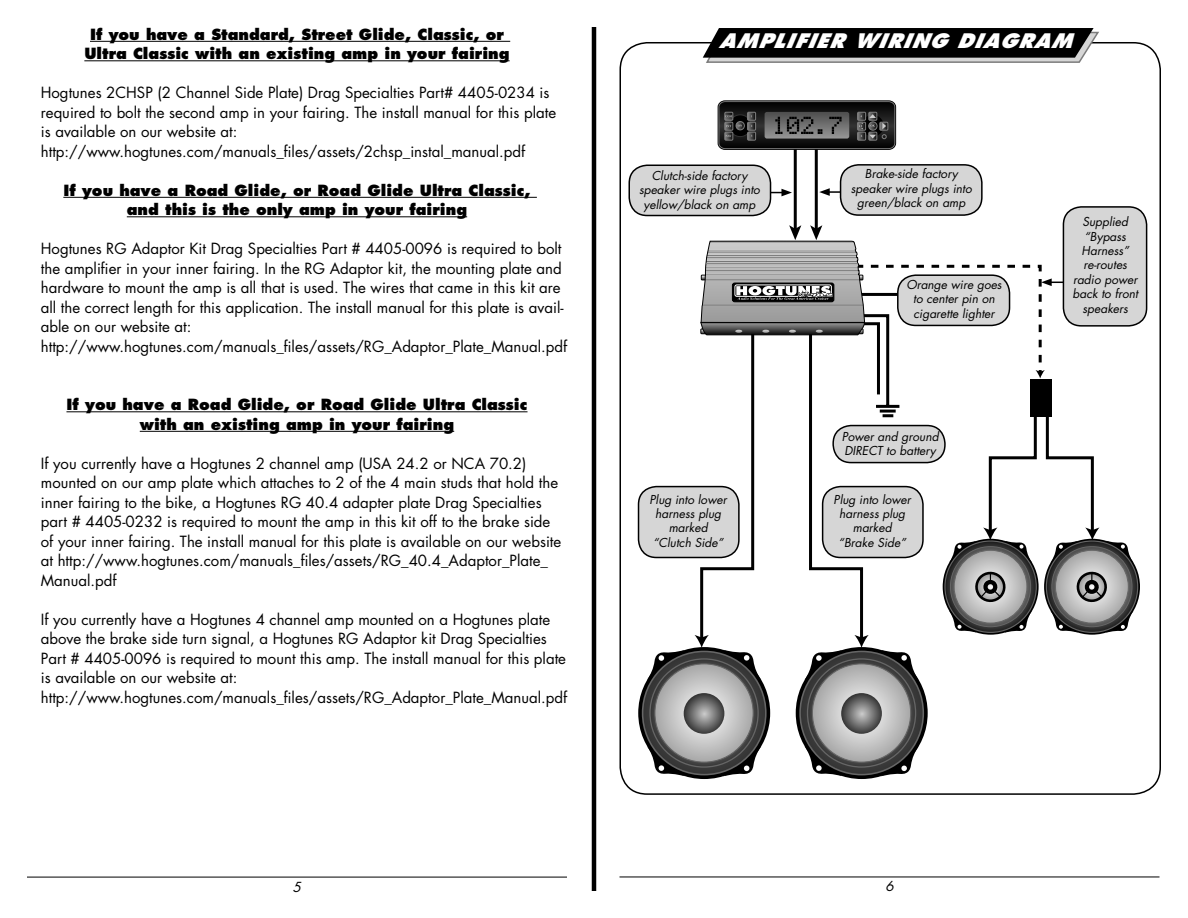
<style>
.page{position:relative;width:1188px;height:918px;background:#fff}
.page>*{position:absolute;margin:0;border:0;box-sizing:border-box;transform-origin:0 0}
.t1{font:italic 800 19.5px "Futura";letter-spacing:.05em;color:#fff}
.t2{font:15px/19.5px "Futura";color:#000}
.t3{font:800 15px/19.5px "Futura";color:#000;text-align:center}
.t4{font:italic 13.5px "Futura";color:#000}
.t5{font:italic 12px/14.4px "Futura";color:#000;text-align:center}
</style>
<div class="page">
<hr style="left:592px;top:27px;width:4px;height:864px;background:#000">
<hr style="left:27px;top:877px;width:540px;height:1px;background:#000">
<hr style="left:90px;top:41px;width:420px;height:1px;background:#000">
<hr style="left:84px;top:60px;width:426px;height:1px;background:#000">
<hr style="left:63px;top:197px;width:474px;height:1px;background:#000">
<hr style="left:127px;top:216px;width:340px;height:1px;background:#000">
<hr style="left:66px;top:411px;width:462px;height:1px;background:#000">
<hr style="left:140px;top:431px;width:314px;height:1px;background:#000">
<svg style="left:619px;top:42px;width:542px;height:752px"></svg>
<svg style="left:703px;top:28px;width:398px;height:36px;background:#2f2f2f"></svg>
<hr style="left:620px;top:877px;width:540px;height:1px;background:#000">
<svg style="left:628px;top:112px;width:520px;height:568px"></svg>
<p class="t3" style="left:84px;top:24px;width:427px">If you have a Standard, Street Glide, Classic, or<br>Ultra Classic with an existing amp in your fairing</p>
<p class="t2" style="left:41px;top:83px;width:517px">Hogtunes 2CHSP (2 Channel Side Plate) Drag Specialties Part# 4405-0234 is required to bolt the second amp in your fairing. The install manual for this plate is available on our website at: http://www.hogtunes.com/manuals_files/assets/2chsp_instal_manual.pdf</p>
<p class="t3" style="left:63px;top:180px;width:469px">If you have a Road Glide, or Road Glide Ultra Classic, and this is the only amp in your fairing</p>
<p class="t2" style="left:41px;top:239px;width:528px">Hogtunes RG Adaptor Kit Drag Specialties Part # 4405-0096 is required to bolt the amplifier in your inner fairing. In the RG Adaptor kit, the mounting plate and hardware to mount the amp is all that is used. The wires that came in this kit are all the correct length for this application. The install manual for this plate is avail&shy;able on our website at: http://www.hogtunes.com/manuals_files/assets/RG_Adaptor_Plate_Manual.pdf</p>
<p class="t3" style="left:66px;top:395px;width:463px">If you have a Road Glide, or Road Glide Ultra Classic with an existing amp in your fairing</p>
<p class="t2" style="left:41px;top:454px;width:522px">If you currently have a Hogtunes 2 channel amp (USA 24.2 or NCA 70.2) mounted on our amp plate which attaches to 2 of the 4 main studs that hold the inner fairing to the bike, a Hogtunes RG 40.4 adapter plate Drag Specialties part # 4405-0232 is required to mount the amp in this kit off to the brake side of your inner fairing. The install manual for this plate is available on our website at http://www.hogtunes.com/manuals_files/assets/RG_40.4_Adaptor_Plate_ Manual.pdf</p>
<p class="t2" style="left:41px;top:610px;width:528px">If you currently have a Hogtunes 4 channel amp mounted on a Hogtunes plate above the brake side turn signal, a Hogtunes RG Adaptor kit Drag Specialties Part # 4405-0096 is required to mount this amp. The install manual for this plate is available on our website at: http://www.hogtunes.com/manuals_files/assets/RG_Adaptor_Plate_Manual.pdf</p>
<p class="t4" style="left:293px;top:878px;width:10px">5</p>
<h1 class="t1" style="left:719px;top:28px;width:361px">AMPLIFIER WIRING DIAGRAM</h1>
<p class="t5" style="left:639px;top:169px;width:122px">Clutch-side factory speaker wire plugs into yellow/black on amp</p>
<p class="t5" style="left:851px;top:167px;width:122px">Brake-side factory speaker wire plugs into green/black on amp</p>
<p class="t5" style="left:906px;top:277px;width:97px">Orange wire goes to center pin on cigarette lighter</p>
<p class="t5" style="left:842px;top:429px;width:98px;text-align:left">Power and ground<br>DIRECT to battery</p>
<p class="t5" style="left:650px;top:492px;width:79px">Plug into lower harness plug marked “Clutch Side”</p>
<p class="t5" style="left:834px;top:492px;width:79px">Plug into lower harness plug marked<br>“Brake Side”</p>
<p class="t5" style="left:1073px;top:215px;width:67px">Supplied “Bypass<br>Harness” re-routes radio power back to front speakers</p>
<p class="t4" style="left:885px;top:878px;width:10px">6</p>
</div>
